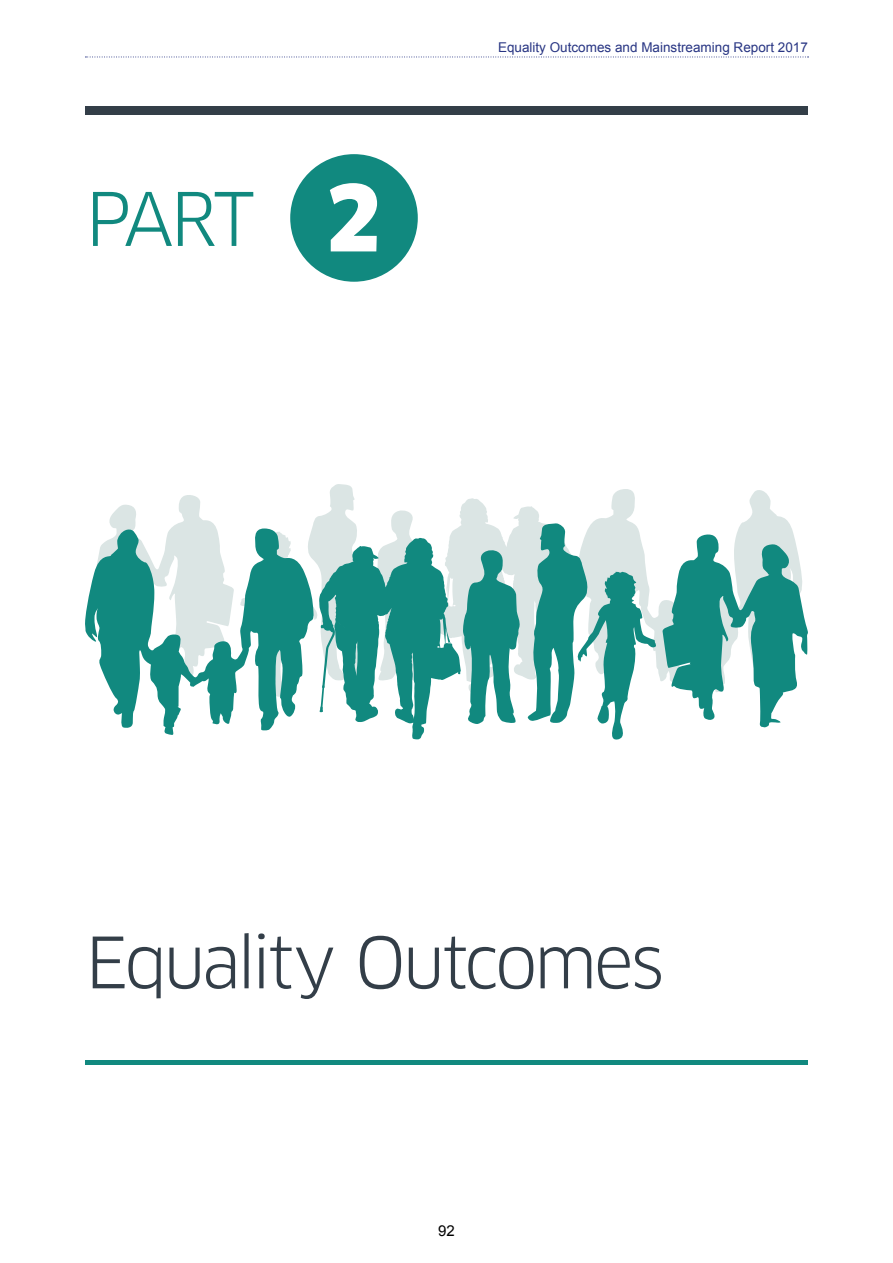
<style>
.page{position:relative;width:893px;height:1263px;background:#fff}
.page>*{position:absolute;margin:0;border:0;box-sizing:border-box;transform-origin:0 0}
.t1{font:72px "Clan";color:#11897f}
.t2{font:69px "Clan";letter-spacing:-.055em;color:#333e48}
.t3{font:15px "Arial";color:#000}
.t4{font:13.5px "Arial";color:#283583}
.s1{font-weight:900;font-size:90px;color:#fff}
</style>
<div class="page">
<svg style="left:85px;top:57px;width:723px;height:1px"></svg>
<svg style="left:109px;top:495px;width:107px;height:33px"></svg>
<div style="left:85px;top:106px;width:723px;height:9px;background:#333e48"></div>
<div style="left:290px;top:154px;width:128px;height:128px;background:#11897f;border-radius:50%"></div>
<svg style="left:85px;top:528px;width:155px;height:207px"></svg>
<svg style="left:240px;top:484px;width:568px;height:256px"></svg>
<hr style="left:85px;top:1060px;width:723px;height:4px;background:#11897f">
<h1 class="t1" style="left:85px;top:175px;width:298px">PART <span class="s1">2</span></h1>
<p class="t4" style="left:498px;top:39px;width:311px">Equality Outcomes and Mainstreaming Report 2017</p>
<h2 class="t2" style="left:85px;top:920px;width:581px">Equality Outcomes</h2>
<p class="t3" style="left:438px;top:1220px;width:18px">92</p>
</div>
